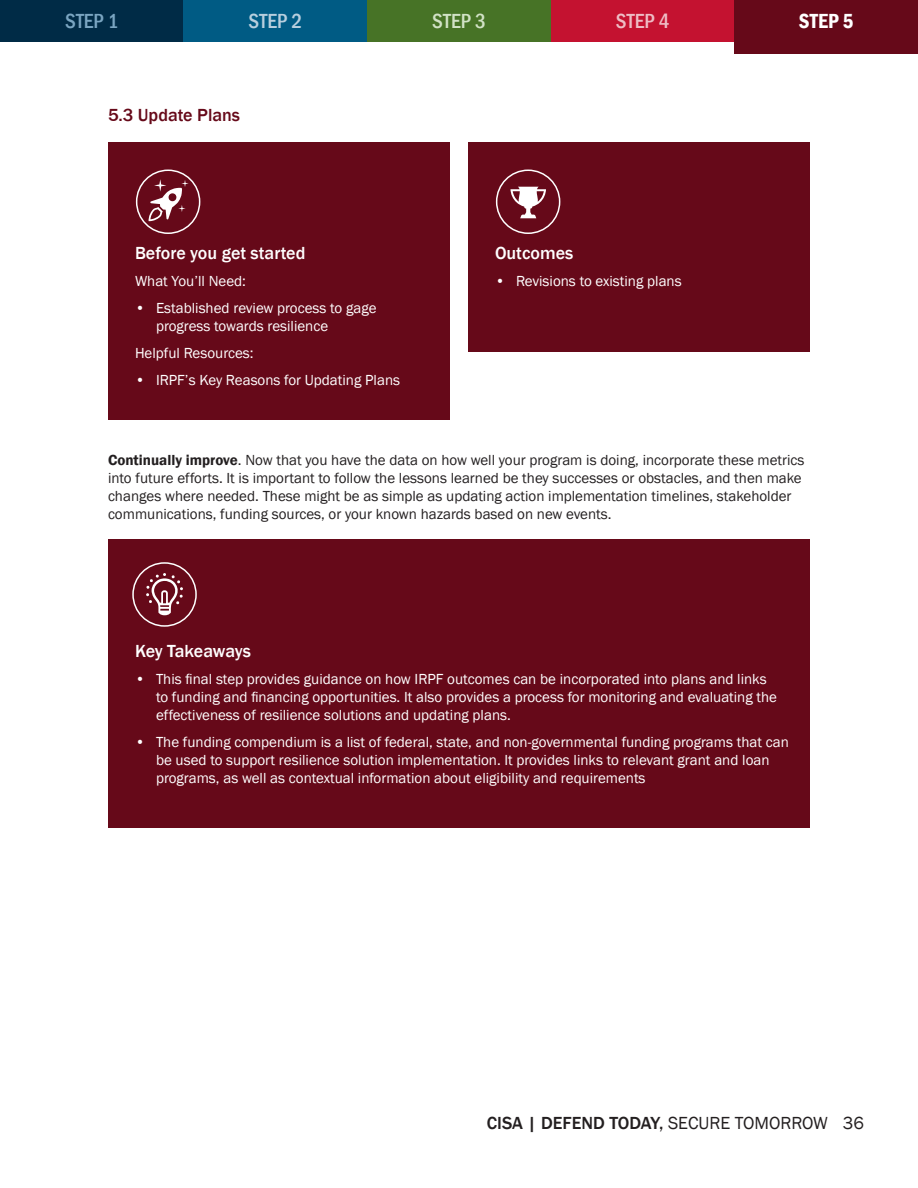
<style>
.page{position:relative;width:918px;height:1188px;background:#fff}
.page>*{position:absolute;margin:0;border:0;box-sizing:border-box;transform-origin:0 0}
.t1{font:500 condensed 21px "Franklin Gothic";color:#7aa5c1}
.t2{font:500 condensed 21px "Franklin Gothic";color:#b8cfde}
.t3{font:500 condensed 21px "Franklin Gothic";color:#d2e2c6}
.t4{font:500 condensed 21px "Franklin Gothic";color:#eebdc5}
.t5{font:600 condensed 21px "Franklin Gothic";color:#fff}
.t6{font:500 18px "Franklin Gothic";color:#fff}
.t7{font:500 18px "Franklin Gothic";color:#231f20}
.t8{font:500 18px "Franklin Gothic";color:#660919}
.t9{font:15px/18px "Franklin Gothic";color:#fff}
.t10{font:15px/18px "Franklin Gothic";color:#231f20}
.s1{font-weight:600}
.s2{font-weight:400}
</style>
<div class="page">
<div style="left:0;top:0;width:184px;height:42px;background:#002b46"></div>
<div style="left:184px;top:0;width:183px;height:42px;background:#005b84"></div>
<div style="left:367px;top:0;width:184px;height:42px;background:#477326"></div>
<div style="left:551px;top:0;width:183px;height:42px;background:#c41230"></div>
<div style="left:734px;top:0;width:184px;height:54px;background:#660919"></div>
<div style="left:108px;top:142px;width:342px;height:278px;background:#660919"></div>
<div style="left:468px;top:142px;width:342px;height:210px;background:#660919"></div>
<div style="left:496px;top:170px;width:64px;height:64px;border:2px solid #fff;border-radius:50%"></div>
<svg style="left:510px;top:187px;width:36px;height:31px"></svg>
<div style="left:136px;top:170px;width:64px;height:64px;border:2px solid #fff;border-radius:50%"></div>
<svg style="left:149px;top:179px;width:40px;height:42px"></svg>
<div style="left:108px;top:540px;width:702px;height:288px;background:#660919"></div>
<div style="left:132px;top:562px;width:65px;height:65px;border:2px solid #fff;border-radius:50%"></div>
<svg style="left:146px;top:573px;width:37px;height:42px"></svg>
<h1 class="t1" style="left:65px;top:7px;width:55px">STEP 1</h1>
<h1 class="t2" style="left:249px;top:7px;width:55px">STEP 2</h1>
<h1 class="t3" style="left:432px;top:7px;width:55px">STEP 3</h1>
<h1 class="t4" style="left:616px;top:7px;width:55px">STEP 4</h1>
<h1 class="t5" style="left:799px;top:7px;width:56px">STEP 5</h1>
<h3 class="t8" style="left:108px;top:103px;width:134px">5.3 Update Plans</h3>
<p class="t6" style="left:135px;top:242px;width:172px">Before you get started</p>
<p class="t9" style="left:135px;top:273px;width:113px">What You’ll Need:</p>
<p class="t9" style="left:156px;top:300px;width:222px;text-indent:-21px">• Established review process to gage progress towards resilience</p>
<p class="t9" style="left:135px;top:345px;width:120px">Helpful Resources:</p>
<p class="t9" style="left:135px;top:372px;width:267px">• IRPF’s Key Reasons for Updating Plans</p>
<p class="t6" style="left:495px;top:242px;width:80px">Outcomes</p>
<p class="t9" style="left:495px;top:273px;width:188px">• Revisions to existing plans</p>
<p class="t10" style="left:108px;top:451px;width:698px"><span class="s1">Continually improve</span>. Now that you have the data on how well your program is doing, incorporate these metrics into future efforts. It is important to follow the lessons learned be they successes or obstacles, and then make changes where needed. These might be as simple as updating action implementation timelines, stakeholder communications, funding sources, or your known hazards based on new events.</p>
<h4 class="t6" style="left:135px;top:640px;width:117px">Key Takeaways</h4>
<p class="t9" style="left:156px;top:670px;width:623px;text-indent:-21px">• This final step provides guidance on how IRPF outcomes can be incorporated into plans and links to funding and financing opportunities. It also provides a process for monitoring and evaluating the effectiveness of resilience solutions and updating plans.</p>
<p class="t9" style="left:156px;top:733px;width:634px;text-indent:-21px">• The funding compendium is a list of federal, state, and non-governmental funding programs that can be used to support resilience solution implementation. It provides links to relevant grant and loan programs, as well as contextual information about eligibility and requirements</p>
<p class="t7" style="left:487px;top:1111px;width:379px">CISA | DEFEND TODAY, <span class="s2">SECURE TOMORROW 36</span></p>
</div>
